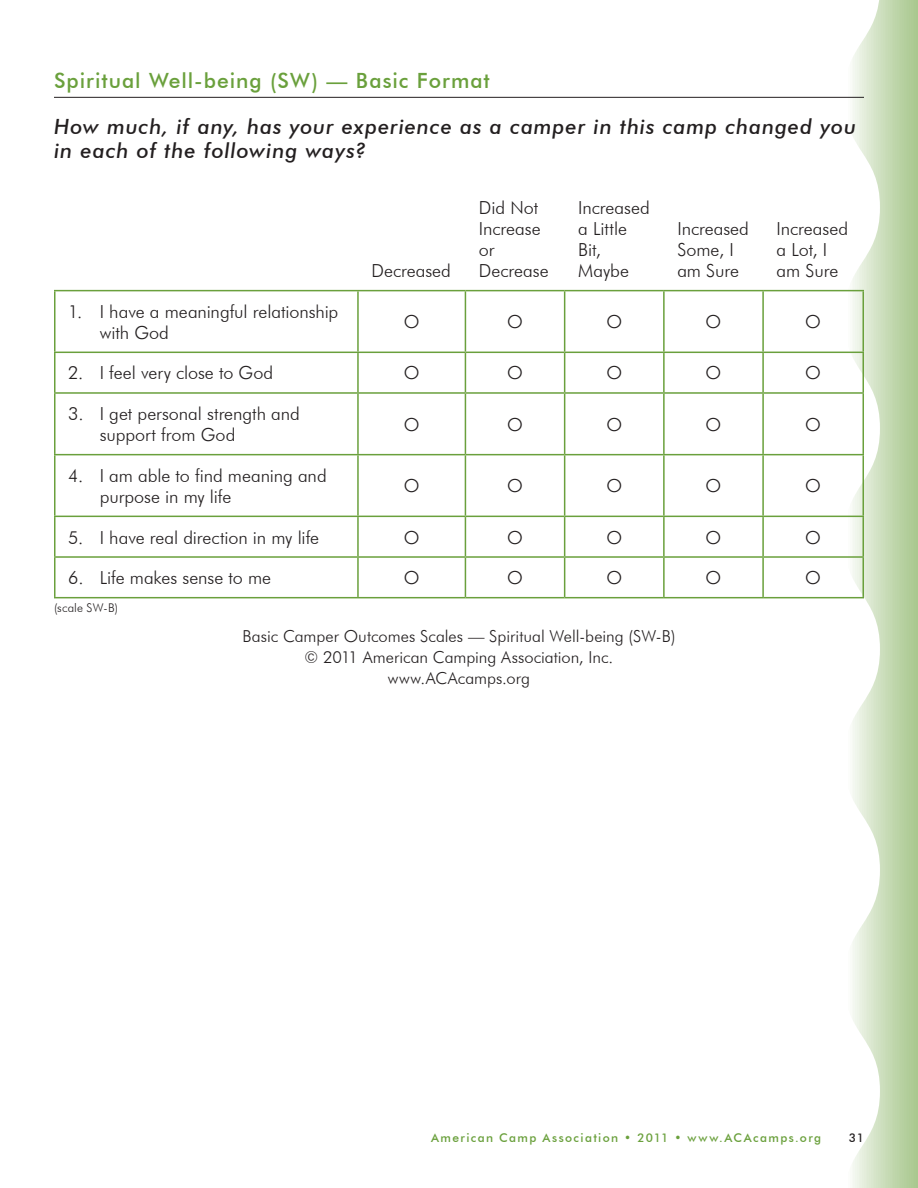
<style>
.page{position:relative;width:918px;height:1188px;background:#fff}
.page>*{position:absolute;margin:0;border:0;box-sizing:border-box;transform-origin:0 0}
.question_1{font:italic 500 21px/24px "Futura BT";letter-spacing:.04em;color:#231f20}
.subhead_2_u_lc{font:500 21px "Futura BT";letter-spacing:.045em;color:#6aa03c}
.table_text_3{font:300 18px/21px "Futura BT";letter-spacing:-.005em;color:#231f20}
.table_text_2{font:300 18px/21px "Futura BT";color:#231f20}
.text_1_centered{font:300 16.5px/21px "Futura BT";color:#231f20;text-align:center}
.t1{font:500 12px "Futura BT";letter-spacing:.115em;color:#6aa03c}
.footnote_1{font:300 12px "Futura BT";letter-spacing:.015em;color:#231f20}
.t2{font:500 12px "Futura BT";color:#231f20}
</style>
<div class="page">
<svg style="left:846px;top:0;width:72px;height:1188px"></svg>
<hr style="left:54px;top:97px;width:810px;height:1px;background:#231f20">
<hr style="left:54px;top:290px;width:304px;height:1px;background:#6aa03c">
<hr style="left:54px;top:291px;width:2px;height:61px;background:#6aa03c">
<hr style="left:358px;top:290px;width:107px;height:1px;background:#6aa03c">
<hr style="left:357px;top:291px;width:2px;height:61px;background:#6aa03c">
<hr style="left:465px;top:290px;width:100px;height:1px;background:#6aa03c">
<hr style="left:465px;top:291px;width:1px;height:61px;background:#6aa03c">
<hr style="left:565px;top:290px;width:99px;height:1px;background:#6aa03c">
<hr style="left:564px;top:291px;width:1px;height:61px;background:#6aa03c">
<hr style="left:664px;top:290px;width:99px;height:1px;background:#6aa03c">
<hr style="left:663px;top:291px;width:2px;height:61px;background:#6aa03c">
<hr style="left:763px;top:290px;width:101px;height:1px;background:#6aa03c">
<hr style="left:762px;top:291px;width:2px;height:61px;background:#6aa03c">
<hr style="left:862px;top:291px;width:2px;height:61px;background:#6aa03c">
<hr style="left:54px;top:352px;width:304px;height:1px;background:#6aa03c">
<hr style="left:54px;top:353px;width:2px;height:39px;background:#6aa03c">
<hr style="left:358px;top:352px;width:107px;height:1px;background:#6aa03c">
<hr style="left:357px;top:353px;width:2px;height:39px;background:#6aa03c">
<hr style="left:465px;top:352px;width:100px;height:1px;background:#6aa03c">
<hr style="left:465px;top:353px;width:1px;height:39px;background:#6aa03c">
<hr style="left:565px;top:352px;width:99px;height:1px;background:#6aa03c">
<hr style="left:564px;top:353px;width:1px;height:39px;background:#6aa03c">
<hr style="left:664px;top:352px;width:99px;height:1px;background:#6aa03c">
<hr style="left:663px;top:353px;width:2px;height:39px;background:#6aa03c">
<hr style="left:763px;top:352px;width:101px;height:1px;background:#6aa03c">
<hr style="left:762px;top:353px;width:2px;height:39px;background:#6aa03c">
<hr style="left:862px;top:353px;width:2px;height:39px;background:#6aa03c">
<hr style="left:54px;top:392px;width:304px;height:2px;background:#6aa03c">
<hr style="left:54px;top:394px;width:2px;height:60px;background:#6aa03c">
<hr style="left:358px;top:392px;width:107px;height:2px;background:#6aa03c">
<hr style="left:357px;top:394px;width:2px;height:60px;background:#6aa03c">
<hr style="left:465px;top:392px;width:100px;height:2px;background:#6aa03c">
<hr style="left:465px;top:394px;width:1px;height:60px;background:#6aa03c">
<hr style="left:565px;top:392px;width:99px;height:2px;background:#6aa03c">
<hr style="left:564px;top:394px;width:1px;height:60px;background:#6aa03c">
<hr style="left:664px;top:392px;width:99px;height:2px;background:#6aa03c">
<hr style="left:663px;top:394px;width:2px;height:60px;background:#6aa03c">
<hr style="left:763px;top:392px;width:101px;height:2px;background:#6aa03c">
<hr style="left:762px;top:394px;width:2px;height:60px;background:#6aa03c">
<hr style="left:862px;top:394px;width:2px;height:60px;background:#6aa03c">
<hr style="left:54px;top:454px;width:304px;height:1px;background:#6aa03c">
<hr style="left:54px;top:455px;width:2px;height:61px;background:#6aa03c">
<hr style="left:358px;top:454px;width:107px;height:1px;background:#6aa03c">
<hr style="left:357px;top:455px;width:2px;height:61px;background:#6aa03c">
<hr style="left:465px;top:454px;width:100px;height:1px;background:#6aa03c">
<hr style="left:465px;top:455px;width:1px;height:61px;background:#6aa03c">
<hr style="left:565px;top:454px;width:99px;height:1px;background:#6aa03c">
<hr style="left:564px;top:455px;width:1px;height:61px;background:#6aa03c">
<hr style="left:664px;top:454px;width:99px;height:1px;background:#6aa03c">
<hr style="left:663px;top:455px;width:2px;height:61px;background:#6aa03c">
<hr style="left:763px;top:454px;width:101px;height:1px;background:#6aa03c">
<hr style="left:762px;top:455px;width:2px;height:61px;background:#6aa03c">
<hr style="left:862px;top:455px;width:2px;height:61px;background:#6aa03c">
<hr style="left:54px;top:516px;width:304px;height:1px;background:#6aa03c">
<hr style="left:54px;top:517px;width:2px;height:39px;background:#6aa03c">
<hr style="left:358px;top:516px;width:107px;height:1px;background:#6aa03c">
<hr style="left:357px;top:517px;width:2px;height:39px;background:#6aa03c">
<hr style="left:465px;top:516px;width:100px;height:1px;background:#6aa03c">
<hr style="left:465px;top:517px;width:1px;height:39px;background:#6aa03c">
<hr style="left:565px;top:516px;width:99px;height:1px;background:#6aa03c">
<hr style="left:564px;top:517px;width:1px;height:39px;background:#6aa03c">
<hr style="left:664px;top:516px;width:99px;height:1px;background:#6aa03c">
<hr style="left:663px;top:517px;width:2px;height:39px;background:#6aa03c">
<hr style="left:763px;top:516px;width:101px;height:1px;background:#6aa03c">
<hr style="left:762px;top:517px;width:2px;height:39px;background:#6aa03c">
<hr style="left:862px;top:517px;width:2px;height:39px;background:#6aa03c">
<hr style="left:54px;top:556px;width:304px;height:2px;background:#6aa03c">
<hr style="left:54px;top:558px;width:2px;height:39px;background:#6aa03c">
<hr style="left:358px;top:556px;width:107px;height:2px;background:#6aa03c">
<hr style="left:357px;top:558px;width:2px;height:39px;background:#6aa03c">
<hr style="left:465px;top:556px;width:100px;height:2px;background:#6aa03c">
<hr style="left:465px;top:558px;width:1px;height:39px;background:#6aa03c">
<hr style="left:565px;top:556px;width:99px;height:2px;background:#6aa03c">
<hr style="left:564px;top:558px;width:1px;height:39px;background:#6aa03c">
<hr style="left:664px;top:556px;width:99px;height:2px;background:#6aa03c">
<hr style="left:663px;top:558px;width:2px;height:39px;background:#6aa03c">
<hr style="left:763px;top:556px;width:101px;height:2px;background:#6aa03c">
<hr style="left:762px;top:558px;width:2px;height:39px;background:#6aa03c">
<hr style="left:862px;top:558px;width:2px;height:39px;background:#6aa03c">
<hr style="left:54px;top:597px;width:304px;height:1px;background:#6aa03c">
<hr style="left:358px;top:597px;width:107px;height:1px;background:#6aa03c">
<hr style="left:465px;top:597px;width:100px;height:1px;background:#6aa03c">
<hr style="left:565px;top:597px;width:99px;height:1px;background:#6aa03c">
<hr style="left:664px;top:597px;width:99px;height:1px;background:#6aa03c">
<hr style="left:763px;top:597px;width:101px;height:1px;background:#6aa03c">
<p class="subhead_2_u_lc" style="left:54px;top:68px;width:437px">Spiritual Well-being (SW) — Basic Format</p>
<p class="question_1" style="left:54px;top:115px;width:804px">How much, if any, has your experience as a camper in this camp changed you in each of the following ways?</p>
<p class="table_text_2" style="left:371px;top:260px;width:81px">Decreased</p>
<p class="table_text_2" style="left:479px;top:197px;width:71px">Did Not<br>Increase or<br>Decrease</p>
<p class="table_text_2" style="left:578px;top:197px;width:73px">Increased a Little<br>Bit,<br>Maybe</p>
<p class="table_text_2" style="left:677px;top:218px;width:73px">Increased<br>Some, I am Sure</p>
<p class="table_text_2" style="left:777px;top:218px;width:73px">Increased a Lot, I am Sure</p>
<p class="table_text_3" style="left:100px;top:301px;width:240px;text-indent:-32px">1. I have a meaningful relationship with God</p>
<p class="table_text_2" style="left:404px;top:311px;width:17px">O</p>
<p class="table_text_2" style="left:507px;top:311px;width:17px">O</p>
<p class="table_text_2" style="left:606px;top:311px;width:17px">O</p>
<p class="table_text_2" style="left:706px;top:311px;width:17px">O</p>
<p class="table_text_2" style="left:805px;top:311px;width:17px">O</p>
<p class="table_text_3" style="left:68px;top:362px;width:207px">2. I feel very close to God</p>
<p class="table_text_2" style="left:404px;top:362px;width:17px">O</p>
<p class="table_text_2" style="left:507px;top:362px;width:17px">O</p>
<p class="table_text_2" style="left:606px;top:362px;width:17px">O</p>
<p class="table_text_2" style="left:706px;top:362px;width:17px">O</p>
<p class="table_text_2" style="left:805px;top:362px;width:17px">O</p>
<p class="table_text_3" style="left:100px;top:403px;width:202px;text-indent:-32px">3. I get personal strength and support from God</p>
<p class="table_text_2" style="left:404px;top:414px;width:17px">O</p>
<p class="table_text_2" style="left:507px;top:414px;width:17px">O</p>
<p class="table_text_2" style="left:606px;top:414px;width:17px">O</p>
<p class="table_text_2" style="left:706px;top:414px;width:17px">O</p>
<p class="table_text_2" style="left:805px;top:414px;width:17px">O</p>
<p class="table_text_3" style="left:100px;top:465px;width:228px;text-indent:-32px">4. I am able to find meaning and purpose in my life</p>
<p class="table_text_2" style="left:404px;top:475px;width:17px">O</p>
<p class="table_text_2" style="left:507px;top:475px;width:17px">O</p>
<p class="table_text_2" style="left:606px;top:475px;width:17px">O</p>
<p class="table_text_2" style="left:706px;top:475px;width:17px">O</p>
<p class="table_text_2" style="left:805px;top:475px;width:17px">O</p>
<p class="table_text_3" style="left:68px;top:526px;width:252px">5. I have real direction in my life</p>
<p class="table_text_2" style="left:404px;top:526px;width:17px">O</p>
<p class="table_text_2" style="left:507px;top:526px;width:17px">O</p>
<p class="table_text_2" style="left:606px;top:526px;width:17px">O</p>
<p class="table_text_2" style="left:706px;top:526px;width:17px">O</p>
<p class="table_text_2" style="left:805px;top:526px;width:17px">O</p>
<p class="table_text_3" style="left:68px;top:567px;width:204px">6. Life makes sense to me</p>
<p class="table_text_2" style="left:404px;top:567px;width:17px">O</p>
<p class="table_text_2" style="left:507px;top:567px;width:17px">O</p>
<p class="table_text_2" style="left:606px;top:567px;width:17px">O</p>
<p class="table_text_2" style="left:706px;top:567px;width:17px">O</p>
<p class="table_text_2" style="left:805px;top:567px;width:17px">O</p>
<p class="footnote_1" style="left:54px;top:600px;width:66px">(scale SW-B)</p>
<p class="text_1_centered" style="left:242px;top:625px;width:435px">Basic Camper Outcomes Scales — Spiritual Well-being (SW-B) © 2011 American Camping Association, Inc. www.ACAcamps.org</p>
<p class="t1" style="left:431px;top:1131px;width:392px">American Camp Association • 2011 • www.ACAcamps.org</p>
<p class="t2" style="left:849px;top:1131px;width:17px">31</p>
</div>
